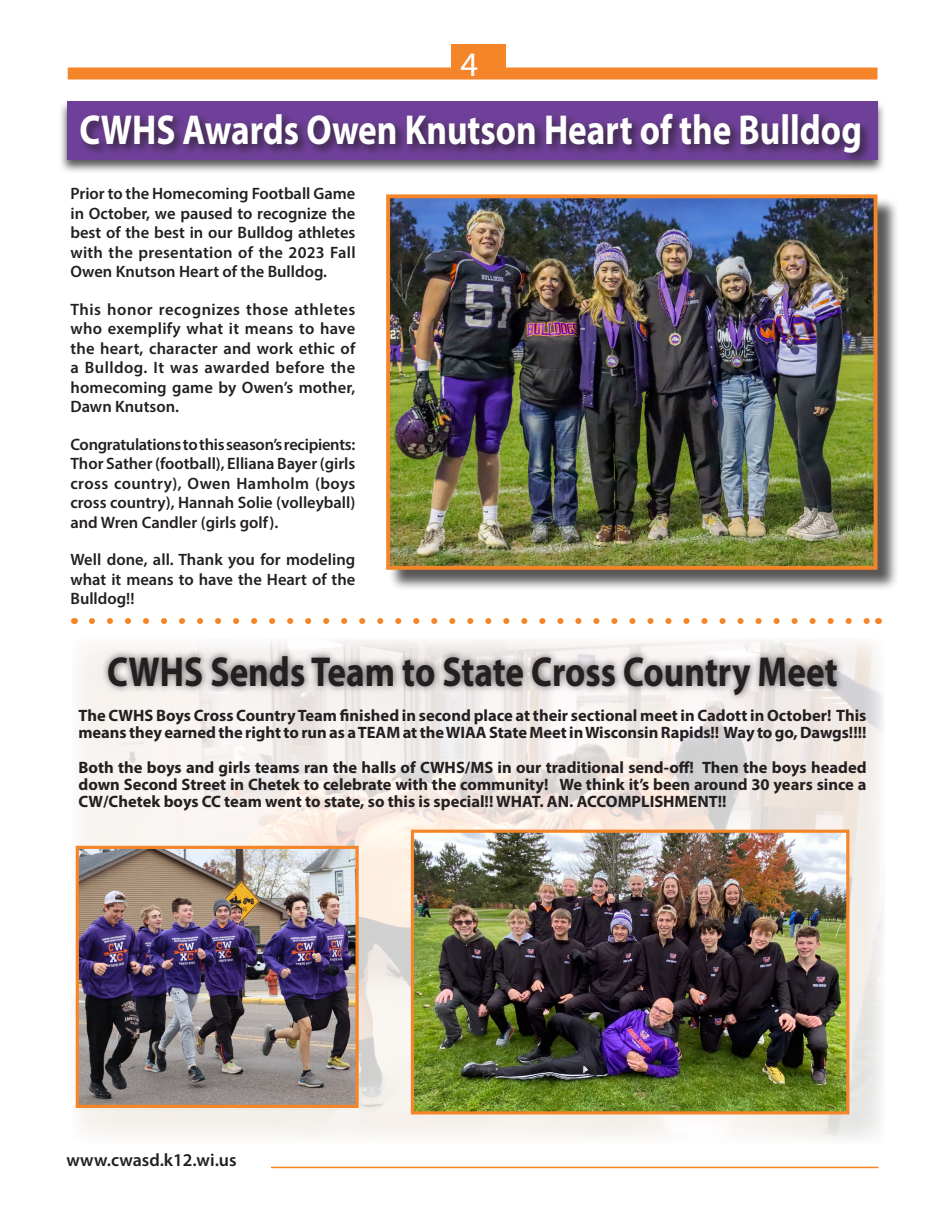
<style>
.page{position:relative;width:945px;height:1215px;background:#fff}
.page>*{position:absolute;margin:0;border:0;box-sizing:border-box;transform-origin:0 0}
.t1{font:700 42px "Myriad Pro";color:#fff;scale:.84 1}
.t2{font:700 42px "Myriad Pro";color:#231f20;scale:.84 1}
.t3{font:34.5px "Myriad Pro";color:#fff}
.t4{font:600 18px "Myriad Pro";color:#231f20}
.Headline-3_col{font:600 16.5px/19.5px "Myriad Pro";color:#231f20;text-align:justify}
.story_text{font:700 16.5px/17.2px "Myriad Pro";color:#231f20}
</style>
<div class="page">
<hr style="left:271px;top:1167px;width:608px;height:1px;background:#f58529">
<div style="left:68px;top:68px;width:809px;height:12px;background:#f58529"></div>
<div style="left:452px;top:44px;width:54px;height:34px;background:#f58529"></div>
<img style="left:74px;top:640px;width:809px;height:500px">
<div style="left:59px;top:100px;width:827px;height:74px;background:#231f20;opacity:.75"></div>
<div style="left:67px;top:101px;width:811px;height:58px;background:#6f4099"></div>
<svg style="left:92px;top:618px;width:777px;height:6px"></svg>
<div style="left:389px;top:197px;width:510px;height:395px;background:#231f20;opacity:.75"></div>
<img style="left:391px;top:199px;width:482px;height:366px">
<div style="left:386px;top:194px;width:492px;height:376px;border:4px solid #f58529"></div>
<div style="left:78px;top:111px;width:794px;height:54px;background:#231f20;opacity:.75"></div>
<img style="left:80px;top:850px;width:275px;height:254px">
<div style="left:76px;top:846px;width:283px;height:262px;border:3px solid #f58529"></div>
<div style="left:101px;top:648px;width:744px;height:54px;background:#231f20;opacity:.75"></div>
<img style="left:415px;top:834px;width:430px;height:276px">
<div style="left:411px;top:830px;width:438px;height:284px;border:3px solid #f58529"></div>
<h2 class="t3" style="left:460px;top:43px;width:19px">4</h2>
<p class="t1" style="left:80px;top:102px;width:933px">CWHS Awards Owen Knutson Heart of the Bulldog</p>
<p class="Headline-3_col" style="left:70px;top:183px;width:287px">Prior to the Homecoming Football Game in October, we paused to recognize the best of the best in our Bulldog athletes with the presentation of the 2023 Fall Owen Knutson Heart of the Bulldog.</p>
<p class="Headline-3_col" style="left:70px;top:299px;width:286px">This honor recognizes those athletes who exemplify what it means to have the heart, character and work ethic of a Bulldog. It was awarded before the homecoming game by Owen’s mother, Dawn Knutson.</p>
<p class="Headline-3_col" style="left:70px;top:434px;width:286px">Congratulations to this season’s recipients:<br>Thor Sather (football), Elliana Bayer (girls cross country), Owen Hamholm (boys cross country), Hannah Solie (volleyball) and Wren Candler (girls golf).</p>
<p class="Headline-3_col" style="left:70px;top:549px;width:286px">Well done, all. Thank you for modeling what it means to have the Heart of the Bulldog!!</p>
<p class="t2" style="left:107px;top:644px;width:871px">CWHS Sends Team to State Cross Country Meet</p>
<p class="story_text" style="left:79px;top:706px;width:789px">The CWHS Boys Cross Country Team finished in second place at their sectional meet in Cadott in October! This means they earned the right to run as a TEAM at the WIAA State Meet in Wisconsin Rapids!! Way to go, Dawgs!!!!</p>
<p class="story_text" style="left:79px;top:758px;width:790px;text-align:justify">Both the boys and girls teams ran the halls of CWHS/MS in our traditional send-off! Then the boys headed down Second Street in Chetek to celebrate with the community! We think it’s been around 30 years since a CW/Chetek boys CC team went to state, so this is special!! WHAT. AN. ACCOMPLISHMENT!!</p>
<p class="t4" style="left:67px;top:1149px;width:172px">www.cwasd.k12.wi.us</p>
</div>
